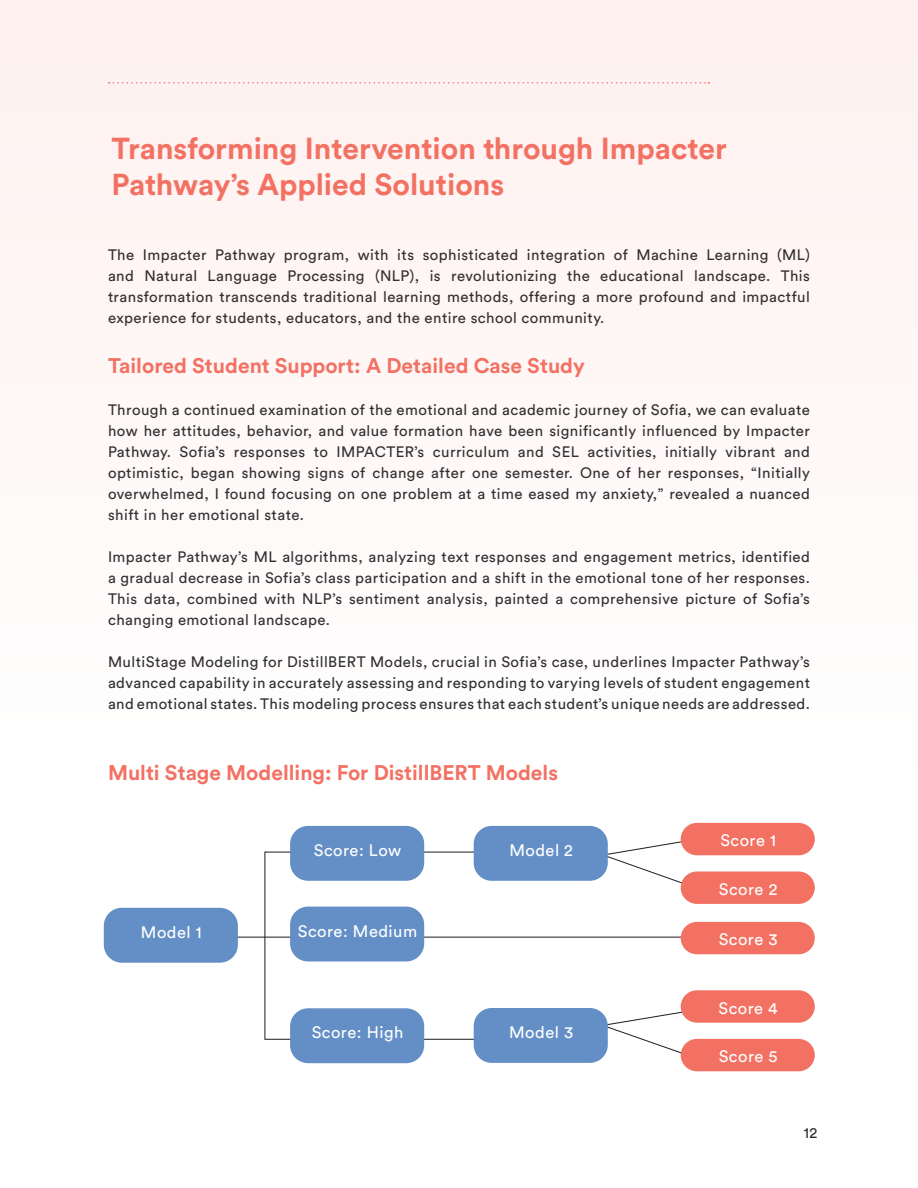
<style>
.page{position:relative;width:918px;height:1188px;background:#fff}
.page>*{position:absolute;margin:0;border:0;box-sizing:border-box;transform-origin:0 0}
.t1{font:700 30px/36px "Circular Std";color:#f37163}
.t2{font:700 21px "Circular Std";color:#f37163}
.Body{font:16.5px "Circular Std";letter-spacing:.03em;color:#fff}
.Body_Copy{font:15px/21px "Circular Std";letter-spacing:.03em;color:#312f30;text-align:justify}
.Body-2{font:15px "Circular Std";color:#312f30}
</style>
<div class="page">
<div style="left:0;top:0;width:918px;height:761px;background:#fef7f6"></div>
<svg style="left:109px;top:82px;width:600px;height:2px"></svg>
<hr style="left:236px;top:937px;width:446px;height:1px;background:#1e1b1d">
<hr style="left:265px;top:852px;width:214px;height:1px;background:#1e1b1d">
<hr style="left:265px;top:1039px;width:214px;height:1px;background:#1e1b1d">
<hr style="left:265px;top:852px;width:1px;height:188px;background:#1e1b1d">
<svg style="left:606px;top:841px;width:79px;height:43px"></svg>
<svg style="left:605px;top:1011px;width:80px;height:44px"></svg>
<div style="left:290px;top:826px;width:134px;height:55px;background:#638fc6;border-radius:18px"></div>
<div style="left:474px;top:826px;width:134px;height:55px;background:#638fc6;border-radius:18px"></div>
<div style="left:474px;top:1008px;width:134px;height:55px;background:#638fc6;border-radius:18px"></div>
<div style="left:290px;top:907px;width:134px;height:54px;background:#638fc6;border-radius:18px"></div>
<div style="left:290px;top:1008px;width:134px;height:55px;background:#638fc6;border-radius:18px"></div>
<div style="left:681px;top:823px;width:134px;height:32px;background:#f37163;border-radius:16px"></div>
<div style="left:681px;top:872px;width:134px;height:32px;background:#f37163;border-radius:16px"></div>
<div style="left:681px;top:922px;width:134px;height:32px;background:#f37163;border-radius:16px"></div>
<div style="left:681px;top:990px;width:134px;height:33px;background:#f37163;border-radius:16px"></div>
<div style="left:681px;top:1039px;width:134px;height:32px;background:#f37163;border-radius:16px"></div>
<div style="left:104px;top:908px;width:134px;height:55px;background:#638fc6;border-radius:18px"></div>
<p class="t1" style="left:112px;top:129px;width:617px">Transforming Intervention through Impacter<br>Pathway’s Applied Solutions</p>
<p class="Body_Copy" style="left:108px;top:244px;width:704px">The Impacter Pathway program, with its sophisticated integration of Machine Learning (ML) and Natural Language Processing (NLP), is revolutionizing the educational landscape. This transformation transcends traditional learning methods, offering a more profound and impactful experience for students, educators, and the entire school community.</p>
<p class="t2" style="left:108px;top:352px;width:478px">Tailored Student Support: A Detailed Case Study</p>
<p class="Body_Copy" style="left:108px;top:399px;width:704px">Through a continued examination of the emotional and academic journey of Sofia, we can evaluate how her attitudes, behavior, and value formation have been significantly influenced by Impacter Pathway. Sofia’s responses to IMPACTER’s curriculum and SEL activities, initially vibrant and optimistic, began showing signs of change after one semester. One of her responses, “Initially overwhelmed, I found focusing on one problem at a time eased my anxiety,” revealed a nuanced shift in her emotional state.</p>
<p class="Body_Copy" style="left:108px;top:546px;width:704px">Impacter Pathway’s ML algorithms, analyzing text responses and engagement metrics, identified a gradual decrease in Sofia’s class participation and a shift in the emotional tone of her responses.<br>This data, combined with NLP’s sentiment analysis, painted a comprehensive picture of Sofia’s changing emotional landscape.</p>
<p class="Body_Copy" style="left:108px;top:651px;width:704px">MultiStage Modeling for DistillBERT Models, crucial in Sofia’s case, underlines Impacter Pathway’s advanced capability in accurately assessing and responding to varying levels of student engagement and emotional states. This modeling process ensures that each student’s unique needs are addressed.</p>
<p class="t2" style="left:108px;top:759px;width:452px">Multi Stage Modelling: For DistillBERT Models</p>
<p class="Body" style="left:141px;top:922px;width:62px">Model 1</p>
<p class="Body" style="left:314px;top:840px;width:89px">Score: Low</p>
<p class="Body" style="left:509px;top:840px;width:65px">Model 2</p>
<p class="Body" style="left:298px;top:921px;width:121px">Score: Medium</p>
<p class="Body" style="left:312px;top:1023px;width:93px">Score: High</p>
<p class="Body" style="left:509px;top:1022px;width:66px">Model 3</p>
<p class="Body" style="left:720px;top:830px;width:57px">Score 1</p>
<p class="Body" style="left:719px;top:879px;width:60px">Score 2</p>
<p class="Body" style="left:719px;top:929px;width:60px">Score 3</p>
<p class="Body" style="left:719px;top:998px;width:61px">Score 4</p>
<p class="Body" style="left:719px;top:1046px;width:60px">Score 5</p>
<p class="Body-2" style="left:804px;top:1124px;width:15px">12</p>
</div>
